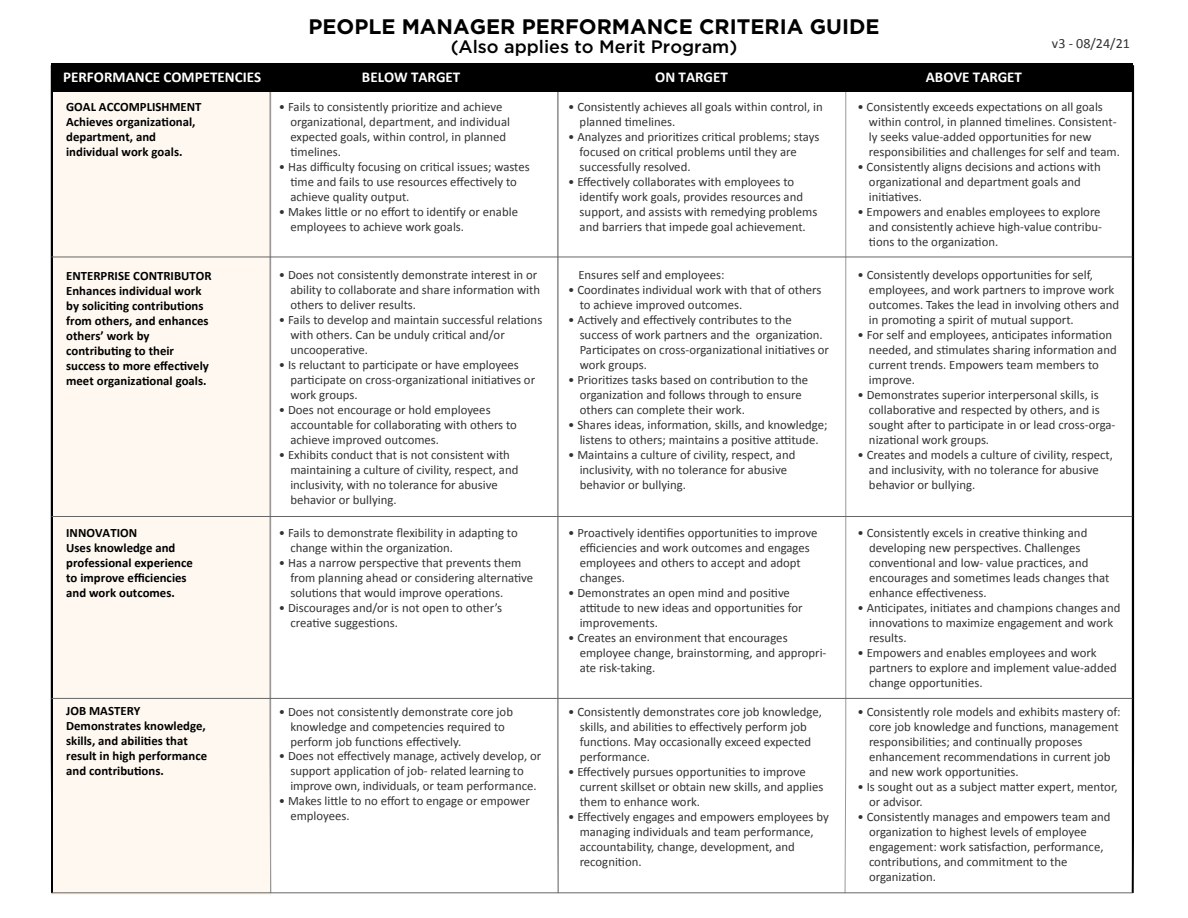
<style>
.page{position:relative;width:1188px;height:918px;background:#fff}
.page>*{position:absolute;margin:0;border:0;box-sizing:border-box;transform-origin:0 0}
.t1{font:700 21px "Gotham";color:#000}
.t2{font:500 18px "Gotham";color:#000}
.t3{font:700 15px "Calibri";color:#fff}
.t4{font:14.1px "Calibri";color:#333}
.t5{font:12.75px/15px "Calibri";color:#333}
.t6{font:700 12.75px/15px "Calibri";color:#000}
</style>
<div class="page">
<div style="left:52px;top:91px;width:219px;height:804px;background:#fef8f0"></div>
<svg style="left:50px;top:64px;width:4px;height:831px"></svg>
<svg style="left:269px;top:91px;width:2px;height:803px;background:#b1b0ae"></svg>
<svg style="left:557px;top:91px;width:2px;height:803px;background:#a5a5a5"></svg>
<svg style="left:844px;top:91px;width:3px;height:803px"></svg>
<svg style="left:1131px;top:65px;width:4px;height:829px;background:#727272"></svg>
<hr style="left:52px;top:257px;width:1080px;height:1px;background:#666">
<hr style="left:52px;top:516px;width:1080px;height:1px;background:#666">
<hr style="left:52px;top:698px;width:1080px;height:1px;background:#666">
<hr style="left:52px;top:892px;width:1080px;height:1px;background:#666">
<div style="left:52px;top:63px;width:1081px;height:28px;background:#000"></div>
<h1 class="t1" style="left:308px;top:14px;width:573px">PEOPLE MANAGER PERFORMANCE CRITERIA GUIDE</h1>
<h2 class="t2" style="left:451px;top:37px;width:288px">(Also applies to Merit Program)</h2>
<p class="t3" style="left:63px;top:68px;width:200px">PERFORMANCE COMPETENCIES</p>
<p class="t3" style="left:362px;top:68px;width:100px">BELOW TARGET</p>
<p class="t3" style="left:655px;top:68px;width:74px">ON TARGET</p>
<p class="t3" style="left:926px;top:68px;width:98px">ABOVE TARGET</p>
<p class="t4" style="left:1052px;top:35px;width:79px">v3 - 08/24/21</p>
<p class="t6" style="left:66px;top:100px;width:137px">GOAL ACCOMPLISHMENT<br>Achieves organizational, department, and individual work goals.</p>
<p class="t5" style="left:290px;top:100px;width:221px;text-indent:-12px">• Fails to consistently prioritize and achieve organizational, department, and individual expected goals, within control, in planned timelines.</p>
<p class="t5" style="left:290px;top:160px;width:241px;text-indent:-12px">• Has difficulty focusing on critical issues; wastes time and fails to use resources effectively to achieve quality output.</p>
<p class="t5" style="left:290px;top:205px;width:229px;text-indent:-12px">• Makes little or no effort to identify or enable employees to achieve work goals.</p>
<p class="t5" style="left:580px;top:99px;width:245px;text-indent:-12px">• Consistently achieves all goals within control, in planned timelines.</p>
<p class="t5" style="left:580px;top:129px;width:241px;text-indent:-12px">• Analyzes and prioritizes critical problems; stays focused on critical problems until they are successfully resolved.</p>
<p class="t5" style="left:580px;top:174px;width:239px;text-indent:-12px">• Effectively collaborates with employees to identify work goals, provides resources and support, and assists with remedying problems and barriers that impede goal achievement.</p>
<p class="t5" style="left:869px;top:99px;width:253px;text-indent:-12px">• Consistently exceeds expectations on all goals within control, in planned timelines. Consistent&shy;ly seeks value-added opportunities for new responsibilities and challenges for self and team.</p>
<p class="t5" style="left:869px;top:159px;width:233px;text-indent:-12px">• Consistently aligns decisions and actions with organizational and department goals and initiatives.</p>
<p class="t5" style="left:869px;top:204px;width:235px;text-align:justify;text-indent:-12px">• Empowers and enables employees to explore and consistently achieve high-value contribu&shy;tions to the organization.</p>
<p class="t6" style="left:66px;top:269px;width:147px">ENTERPRISE CONTRIBUTOR<br>Enhances individual work by soliciting contributions from others, and enhances others’ work by contributing to their success to more effectively meet organizational goals.</p>
<p class="t5" style="left:290px;top:267px;width:251px;text-indent:-12px">• Does not consistently demonstrate interest in or ability to collaborate and share information with others to deliver results.</p>
<p class="t5" style="left:290px;top:312px;width:253px;text-indent:-12px">• Fails to develop and maintain successful relations with others. Can be unduly critical and/or uncooperative.</p>
<p class="t5" style="left:290px;top:357px;width:246px;text-indent:-12px">• Is reluctant to participate or have employees participate on cross-organizational initiatives or work groups.</p>
<p class="t5" style="left:290px;top:402px;width:228px;text-indent:-12px">• Does not encourage or hold employees accountable for collaborating with others to achieve improved outcomes.</p>
<p class="t5" style="left:290px;top:447px;width:230px;text-indent:-12px">• Exhibits conduct that is not consistent with maintaining a culture of civility, respect, and inclusivity, with no tolerance for abusive behavior or bullying.</p>
<p class="t5" style="left:578px;top:267px;width:148px">Ensures self and employees:</p>
<p class="t5" style="left:580px;top:282px;width:243px;text-indent:-12px">• Coordinates individual work with that of others to achieve improved outcomes.</p>
<p class="t5" style="left:580px;top:312px;width:251px;text-indent:-12px">• Actively and effectively contributes to the success of work partners and the organization.<br>Participates on cross-organizational initiatives or work groups.</p>
<p class="t5" style="left:580px;top:372px;width:230px;text-indent:-12px">• Prioritizes tasks based on contribution to the organization and follows through to ensure others can complete their work.</p>
<p class="t5" style="left:568px;top:417px;width:261px;text-align:center">• Shares ideas, information, skills, and knowledge; listens to others; maintains a positive attitude.</p>
<p class="t5" style="left:580px;top:447px;width:217px;text-indent:-12px">• Maintains a culture of civility, respect, and inclusivity, with no tolerance for abusive behavior or bullying.</p>
<p class="t5" style="left:869px;top:267px;width:252px;text-indent:-12px">• Consistently develops opportunities for self, employees, and work partners to improve work outcomes. Takes the lead in involving others and in promoting a spirit of mutual support.</p>
<p class="t5" style="left:869px;top:327px;width:249px;text-indent:-12px">• For self and employees, anticipates information needed, and stimulates sharing information and current trends. Empowers team members to improve.</p>
<p class="t5" style="left:869px;top:387px;width:248px;text-indent:-12px">• Demonstrates superior interpersonal skills, is collaborative and respected by others, and is sought after to participate in or lead cross-orga&shy;nizational work groups.</p>
<p class="t5" style="left:869px;top:447px;width:246px;text-indent:-12px">• Creates and models a culture of civility, respect, and inclusivity, with no tolerance for abusive behavior or bullying.</p>
<p class="t6" style="left:66px;top:525px;width:128px">INNOVATION<br>Uses knowledge and professional experience to improve efficiencies and work outcomes.</p>
<p class="t5" style="left:290px;top:525px;width:229px;text-indent:-12px">• Fails to demonstrate flexibility in adapting to change within the organization.</p>
<p class="t5" style="left:290px;top:555px;width:244px;text-indent:-12px">• Has a narrow perspective that prevents them from planning ahead or considering alternative solutions that would improve operations.</p>
<p class="t5" style="left:290px;top:600px;width:213px;text-indent:-12px">• Discourages and/or is not open to other’s creative suggestions.</p>
<p class="t5" style="left:580px;top:525px;width:239px;text-indent:-12px">• Proactively identifies opportunities to improve efficiencies and work outcomes and engages employees and others to accept and adopt changes.</p>
<p class="t5" style="left:580px;top:585px;width:224px;text-indent:-12px">• Demonstrates an open mind and positive attitude to new ideas and opportunities for improvements.</p>
<p class="t5" style="left:580px;top:630px;width:248px;text-indent:-12px">• Creates an environment that encourages employee change, brainstorming, and appropri&shy;ate risk-taking.</p>
<p class="t5" style="left:869px;top:525px;width:242px;text-indent:-12px">• Consistently excels in creative thinking and developing new perspectives. Challenges conventional and low- value practices, and encourages and sometimes leads changes that enhance effectiveness.</p>
<p class="t5" style="left:869px;top:600px;width:253px;text-indent:-12px">• Anticipates, initiates and champions changes and innovations to maximize engagement and work results.</p>
<p class="t5" style="left:869px;top:645px;width:249px;text-indent:-12px">• Empowers and enables employees and work partners to explore and implement value-added change opportunities.</p>
<p class="t6" style="left:66px;top:704px;width:143px">JOB MASTERY<br>Demonstrates knowledge, skills, and abilities that result in high performance and contributions.</p>
<p class="t5" style="left:290px;top:704px;width:224px;text-indent:-12px">• Does not consistently demonstrate core job knowledge and competencies required to perform job functions effectively.</p>
<p class="t5" style="left:279px;top:749px;width:264px;text-align:center">• Does not effectively manage, actively develop, or support application of job- related learning to improve own, individuals, or team performance.</p>
<p class="t5" style="left:290px;top:794px;width:241px;text-indent:-12px">• Makes little to no effort to engage or empower employees.</p>
<p class="t5" style="left:580px;top:704px;width:244px;text-indent:-12px">• Consistently demonstrates core job knowledge, skills, and abilities to effectively perform job functions. May occasionally exceed expected performance.</p>
<p class="t5" style="left:580px;top:764px;width:245px;text-indent:-12px">• Effectively pursues opportunities to improve current skillset or obtain new skills, and applies them to enhance work.</p>
<p class="t5" style="left:580px;top:809px;width:251px;text-indent:-12px">• Effectively engages and empowers employees by managing individuals and team performance, accountability, change, development, and recognition.</p>
<p class="t5" style="left:869px;top:704px;width:253px;text-indent:-12px">• Consistently role models and exhibits mastery of: core job knowledge and functions, management responsibilities; and continually proposes enhancement recommendations in current job and new work opportunities.</p>
<p class="t5" style="left:869px;top:779px;width:250px;text-indent:-12px">• Is sought out as a subject matter expert, mentor, or advisor.</p>
<p class="t5" style="left:869px;top:809px;width:243px;text-indent:-12px">• Consistently manages and empowers team and organization to highest levels of employee engagement: work satisfaction, performance, contributions, and commitment to the organization.</p>
</div>
